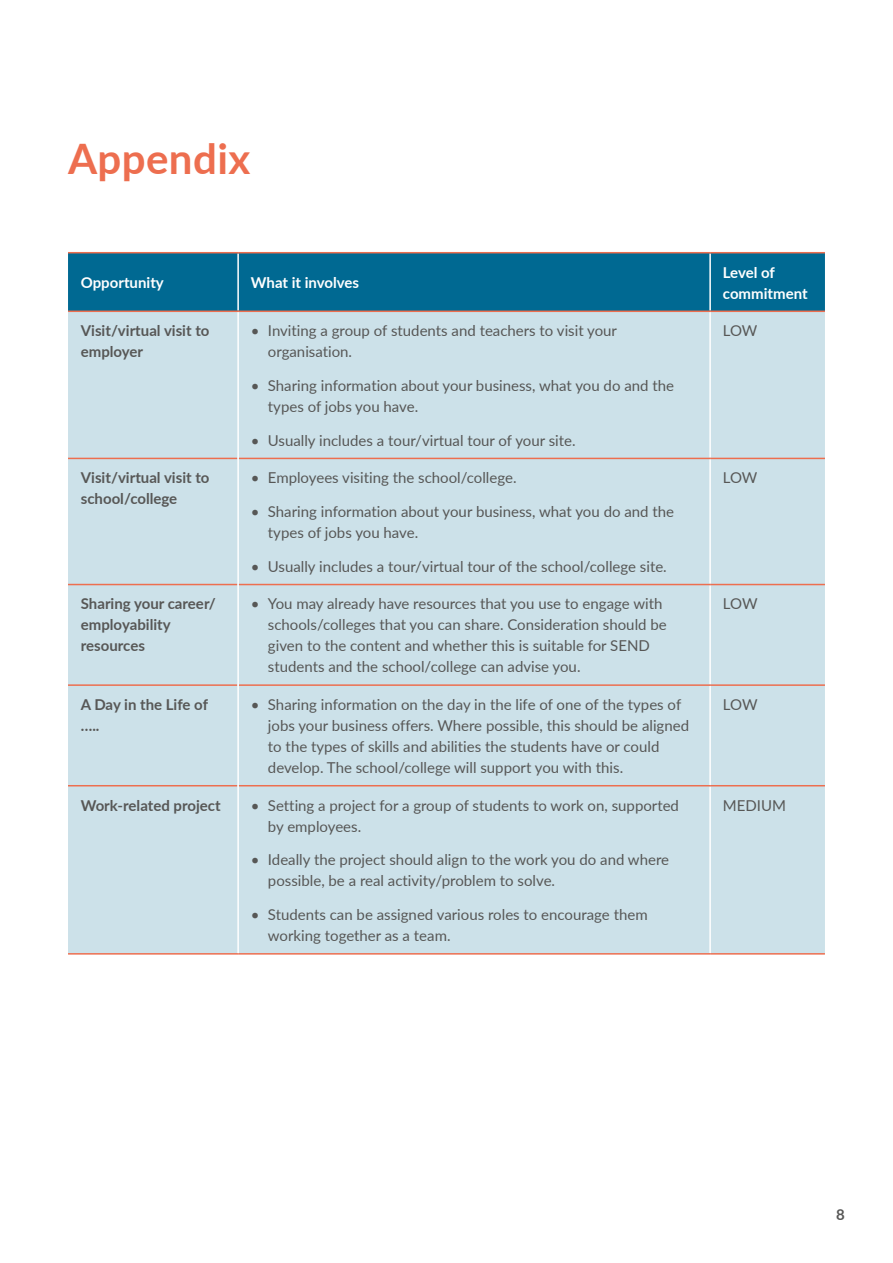
<style>
.page{position:relative;width:893px;height:1263px;background:#fff}
.page>*{position:absolute;margin:0;border:0;box-sizing:border-box;transform-origin:0 0}
.t1{font:700 42px "Lato";letter-spacing:.01em;color:#ed6e4f}
.t2{font:15px/21px "Lato";color:#575756}
.t3{font:700 15px/21px "Lato";color:#575756}
.t4{font:700 15px/21px "Lato";color:#fff}
</style>
<div class="page">
<div style="left:68px;top:253px;width:757px;height:58px;background:#006992"></div>
<div style="left:68px;top:312px;width:757px;height:641px;background:#cce1e9"></div>
<hr style="left:709px;top:253px;width:2px;height:58px;background:#fff">
<hr style="left:709px;top:312px;width:2px;height:146px;background:#fff">
<hr style="left:709px;top:459px;width:2px;height:125px;background:#fff">
<hr style="left:709px;top:585px;width:2px;height:99px;background:#fff">
<hr style="left:709px;top:686px;width:2px;height:99px;background:#fff">
<hr style="left:709px;top:786px;width:2px;height:167px;background:#fff">
<hr style="left:68px;top:458px;width:169px;height:1px;background:#ed6e4f">
<hr style="left:239px;top:458px;width:471px;height:1px;background:#ed6e4f">
<hr style="left:710px;top:458px;width:115px;height:1px;background:#ed6e4f">
<hr style="left:68px;top:584px;width:169px;height:1px;background:#ed6e4f">
<hr style="left:239px;top:584px;width:471px;height:1px;background:#ed6e4f">
<hr style="left:710px;top:584px;width:115px;height:1px;background:#ed6e4f">
<hr style="left:68px;top:684px;width:169px;height:2px;background:#ed6e4f">
<hr style="left:239px;top:684px;width:471px;height:2px;background:#ed6e4f">
<hr style="left:710px;top:684px;width:115px;height:2px;background:#ed6e4f">
<hr style="left:68px;top:785px;width:169px;height:1px;background:#ed6e4f">
<hr style="left:239px;top:785px;width:471px;height:1px;background:#ed6e4f">
<hr style="left:710px;top:785px;width:115px;height:1px;background:#ed6e4f">
<hr style="left:68px;top:953px;width:170px;height:1px;background:#ed6e4f">
<hr style="left:238px;top:953px;width:472px;height:1px;background:#ed6e4f">
<hr style="left:710px;top:953px;width:115px;height:1px;background:#ed6e4f">
<hr style="left:237px;top:253px;width:2px;height:58px;background:#fff">
<hr style="left:237px;top:312px;width:2px;height:146px;background:#fff">
<hr style="left:237px;top:458px;width:2px;height:126px;background:#fff">
<hr style="left:237px;top:584px;width:2px;height:101px;background:#fff">
<hr style="left:237px;top:685px;width:2px;height:101px;background:#fff">
<hr style="left:237px;top:786px;width:2px;height:167px;background:#fff">
<hr style="left:68px;top:252px;width:170px;height:1px;background:#ed6e4f">
<hr style="left:238px;top:252px;width:472px;height:1px;background:#ed6e4f">
<hr style="left:710px;top:252px;width:115px;height:1px;background:#ed6e4f">
<hr style="left:68px;top:311px;width:170px;height:1px;background:#ed6e4f">
<hr style="left:238px;top:311px;width:472px;height:1px;background:#ed6e4f">
<hr style="left:710px;top:311px;width:115px;height:1px;background:#ed6e4f">
<h1 class="t1" style="left:68px;top:128px;width:184px">Appendix</h1>
<p class="t4" style="left:81px;top:271px;width:85px">Opportunity</p>
<p class="t4" style="left:251px;top:271px;width:110px">What it involves</p>
<p class="t4" style="left:723px;top:261px;width:86px">Level of commitment</p>
<p class="t3" style="left:81px;top:319px;width:130px">Visit/virtual visit to employer</p>
<p class="t2" style="left:268px;top:320px;width:351px;text-indent:-17px">• Inviting a group of students and teachers to visit your organisation.</p>
<p class="t2" style="left:268px;top:374px;width:408px;text-indent:-17px">• Sharing information about your business, what you do and the types of jobs you have.</p>
<p class="t2" style="left:251px;top:429px;width:326px">• Usually includes a tour/virtual tour of your site.</p>
<p class="t2" style="left:723px;top:320px;width:36px">LOW</p>
<p class="t3" style="left:81px;top:467px;width:130px">Visit/virtual visit to school/college</p>
<p class="t2" style="left:251px;top:467px;width:267px">• Employees visiting the school/college.</p>
<p class="t2" style="left:268px;top:500px;width:408px;text-indent:-17px">• Sharing information about your business, what you do and the types of jobs you have.</p>
<p class="t2" style="left:251px;top:555px;width:417px">• Usually includes a tour/virtual tour of the school/college site.</p>
<p class="t2" style="left:723px;top:467px;width:36px">LOW</p>
<p class="t3" style="left:81px;top:593px;width:137px">Sharing your career/ employability resources</p>
<p class="t2" style="left:268px;top:593px;width:400px;text-indent:-17px">• You may already have resources that you use to engage with schools/colleges that you can share. Consideration should be given to the content and whether this is suitable for SEND students and the school/college can advise you.</p>
<p class="t2" style="left:723px;top:593px;width:36px">LOW</p>
<p class="t3" style="left:81px;top:693px;width:129px">A Day in the Life of …..</p>
<p class="t2" style="left:268px;top:693px;width:423px;text-indent:-17px">• Sharing information on the day in the life of one of the types of jobs your business offers. Where possible, this should be aligned to the types of skills and abilities the students have or could develop. The school/college will support you with this.</p>
<p class="t2" style="left:723px;top:693px;width:36px">LOW</p>
<p class="t3" style="left:81px;top:794px;width:141px">Work-related project</p>
<p class="t2" style="left:268px;top:794px;width:413px;text-indent:-17px">• Setting a project for a group of students to work on, supported by employees.</p>
<p class="t2" style="left:268px;top:849px;width:403px;text-indent:-17px">• Ideally the project should align to the work you do and where possible, be a real activity/problem to solve.</p>
<p class="t2" style="left:268px;top:903px;width:381px;text-indent:-17px">• Students can be assigned various roles to encourage them working together as a team.</p>
<p class="t2" style="left:723px;top:794px;width:65px">MEDIUM</p>
<p class="t3" style="left:836px;top:1203px;width:10px">8</p>
</div>
